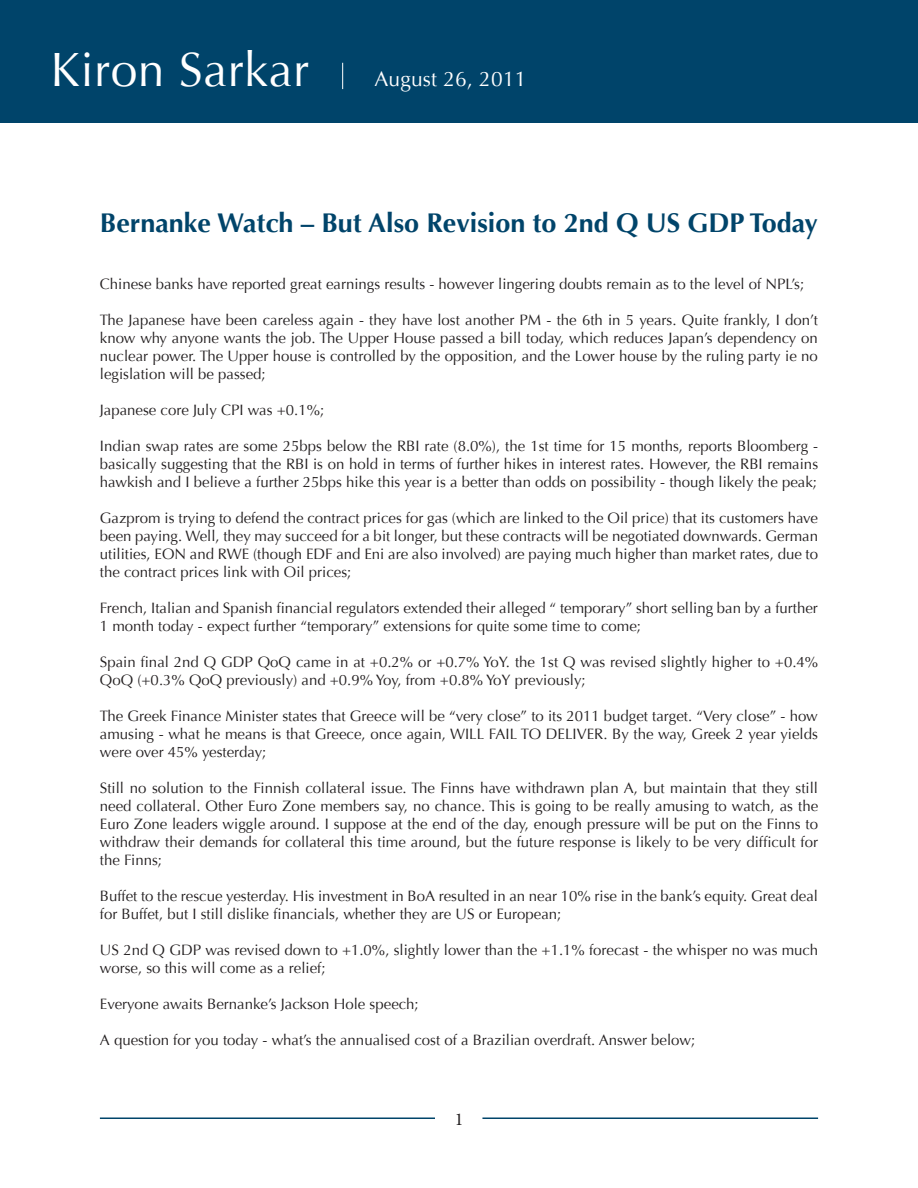
<style>
.page{position:relative;width:918px;height:1188px;background:#fff}
.page>*{position:absolute;margin:0;border:0;box-sizing:border-box;transform-origin:0 0}
.t1{font:48px "Optima";letter-spacing:.01em;color:#fff}
.t2{font:700 27px "Optima";color:#00446a}
.t3{font:21px "Optima";letter-spacing:.01em;color:#fff}
.t4{font:18px "Minion Pro";color:#231f20}
.t5{font:15px/18px "Optima";color:#231f20;text-align:justify}
</style>
<div class="page">
<div style="left:0;top:0;width:918px;height:123px;background:#00446a"></div>
<svg style="left:342px;top:63px;width:1px;height:26px"></svg>
<hr style="left:100px;top:1118px;width:335px;height:1px;background:#00446a">
<hr style="left:482px;top:1118px;width:336px;height:1px;background:#00446a">
<p class="t1" style="left:51px;top:42px;width:260px">Kiron Sarkar</p>
<p class="t3" style="left:375px;top:67px;width:153px">August 26, 2011</p>
<p class="t2" style="left:100px;top:207px;width:720px">Bernanke Watch – But Also Revision to 2nd Q US GDP Today</p>
<p class="t5" style="left:100px;top:275px;width:706px">Chinese banks have reported great earnings results - however lingering doubts remain as to the level of NPL’s;</p>
<p class="t5" style="left:100px;top:311px;width:720px">The Japanese have been careless again - they have lost another PM - the 6th in 5 years. Quite frankly, I don’t know why anyone wants the job. The Upper House passed a bill today, which reduces Japan’s dependency on nuclear power. The Upper house is controlled by the opposition, and the Lower house by the ruling party ie no legislation will be passed;</p>
<p class="t5" style="left:100px;top:401px;width:226px">Japanese core July CPI was +0.1%;</p>
<p class="t5" style="left:100px;top:437px;width:720px">Indian swap rates are some 25bps below the RBI rate (8.0%), the 1st time for 15 months, reports Bloomberg - basically suggesting that the RBI is on hold in terms of further hikes in interest rates. However, the RBI remains hawkish and I believe a further 25bps hike this year is a better than odds on possibility - though likely the peak;</p>
<p class="t5" style="left:100px;top:509px;width:720px">Gazprom is trying to defend the contract prices for gas (which are linked to the Oil price) that its customers have been paying. Well, they may succeed for a bit longer, but these contracts will be negotiated downwards. German utilities, EON and RWE (though EDF and Eni are also involved) are paying much higher than market rates, due to the contract prices link with Oil prices;</p>
<p class="t5" style="left:100px;top:599px;width:720px">French, Italian and Spanish financial regulators extended their alleged “ temporary” short selling ban by a further<br>1 month today - expect further “temporary” extensions for quite some time to come;</p>
<p class="t5" style="left:100px;top:653px;width:720px">Spain final 2nd Q GDP QoQ came in at +0.2% or +0.7% YoY. the 1st Q was revised slightly higher to +0.4%<br>QoQ (+0.3% QoQ previously) and +0.9% Yoy, from +0.8% YoY previously;</p>
<p class="t5" style="left:100px;top:707px;width:720px">The Greek Finance Minister states that Greece will be “very close” to its 2011 budget target. “Very close” - how amusing - what he means is that Greece, once again, WILL FAIL TO DELIVER. By the way, Greek 2 year yields were over 45% yesterday;</p>
<p class="t5" style="left:100px;top:779px;width:720px">Still no solution to the Finnish collateral issue. The Finns have withdrawn plan A, but maintain that they still need collateral. Other Euro Zone members say, no chance. This is going to be really amusing to watch, as the Euro Zone leaders wiggle around. I suppose at the end of the day, enough pressure will be put on the Finns to withdraw their demands for collateral this time around, but the future response is likely to be very difficult for the Finns;</p>
<p class="t5" style="left:100px;top:887px;width:720px">Buffet to the rescue yesterday. His investment in BoA resulted in an near 10% rise in the bank’s equity. Great deal for Buffet, but I still dislike financials, whether they are US or European;</p>
<p class="t5" style="left:100px;top:941px;width:720px">US 2nd Q GDP was revised down to +1.0%, slightly lower than the +1.1% forecast - the whisper no was much worse, so this will come as a relief;</p>
<p class="t5" style="left:100px;top:995px;width:320px">Everyone awaits Bernanke’s Jackson Hole speech;</p>
<p class="t5" style="left:100px;top:1031px;width:597px">A question for you today - what’s the annualised cost of a Brazilian overdraft. Answer below;</p>
<p class="t4" style="left:455px;top:1107px;width:10px">1</p>
</div>
